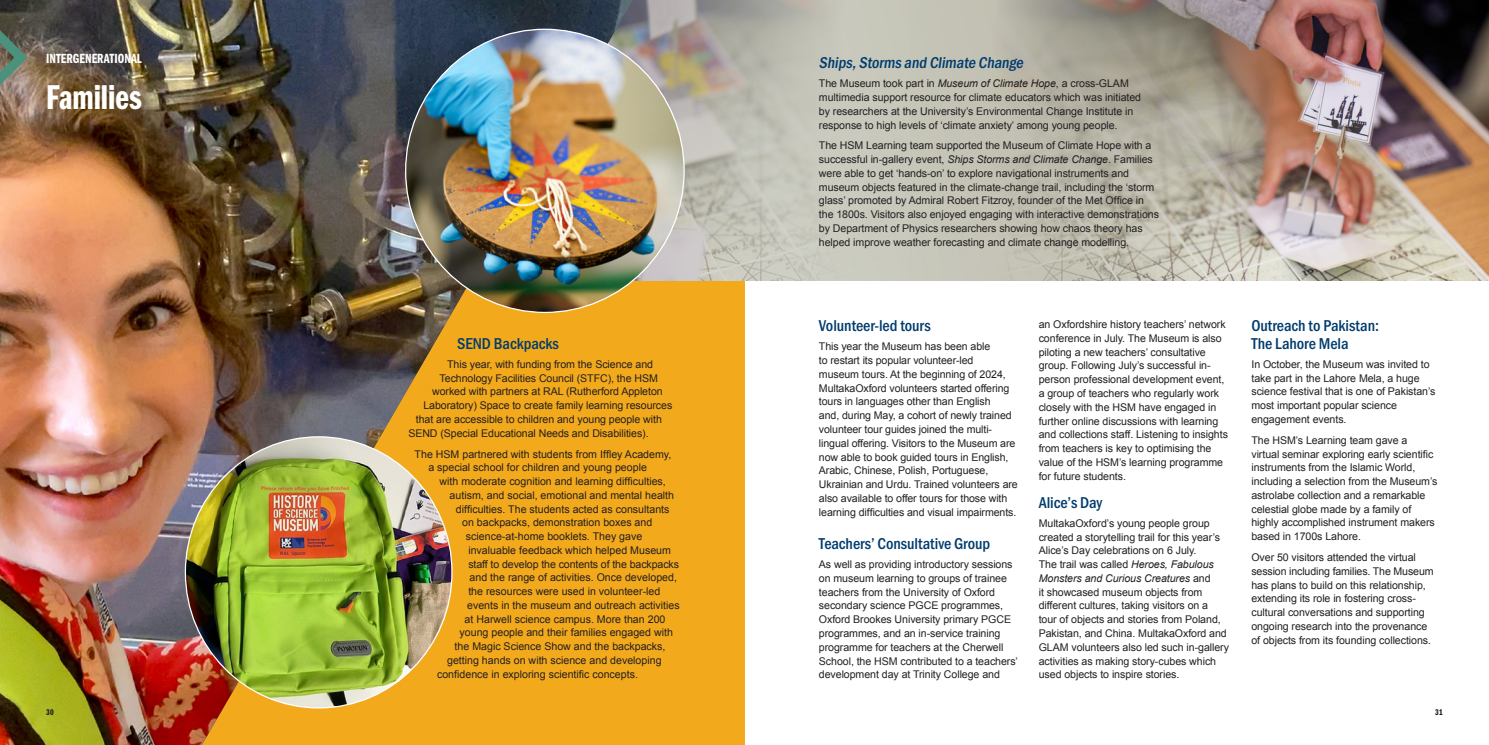
<style>
.page{position:relative;width:1489px;height:745px;background:#fff}
.page>*{position:absolute;margin:0;border:0;box-sizing:border-box;transform-origin:0 0}
.t1{font:35.62px "Franklin Gothic URW Com Dem";color:#fff}
.t2{font:500 16.25px/17.5px "Franklin Gothic URW Cond";letter-spacing:-.005em;color:#003c6e}
.t3{font:13.75px "Franklin Gothic URW Com Dem";color:#fff}
.t4{font:10.62px/13.8px "Arial";letter-spacing:-.005em;color:#231f20}
.t5{font:8.62px "Franklin Gothic LT Pro Dm Cm";color:#231f20}
.s1{font-style:italic}
</style>
<div class="page">
<img style="left:1187px;top:0;width:301px;height:281px">
<img style="left:738px;top:0;width:449px;height:281px">
<div style="left:458px;top:281px;width:286px;height:463px;background:#f3a91c"></div>
<svg style="left:633px;top:0;width:105px;height:281px;background:#b5b0a8"></svg>
<img style="left:0;top:0;width:633px;height:744px">
<img style="left:405px;top:29px;width:279px;height:283px">
<img style="left:185px;top:436px;width:267px;height:271px">
<svg style="left:0;top:30px;width:27px;height:55px"></svg>
<p class="t3" style="left:46px;top:49px;width:97px">INTERGENERATIONAL</p>
<h1 class="t1" style="left:46px;top:72px;width:97px">Families</h1>
<h2 class="t2" style="left:457px;top:333px;width:103px">SEND Backpacks</h2>
<p class="t4" style="left:447px;top:357px;width:207px">This year, with funding from the Science and</p>
<p class="t4" style="left:439px;top:371px;width:220px">Technology Facilities Council (STFC), the HSM</p>
<p class="t4" style="left:432px;top:384px;width:232px">worked with partners at RAL (Rutherford Appleton</p>
<p class="t4" style="left:423px;top:398px;width:250px">Laboratory) Space to create family learning resources</p>
<p class="t4" style="left:416px;top:412px;width:247px">that are accessible to children and young people with</p>
<p class="t4" style="left:408px;top:426px;width:242px">SEND (Special Educational Needs and Disabilities).</p>
<p class="t4" style="left:428px;top:446px;width:244px;text-indent:-14px">The HSM partnered with students from Iffley Academy, a special school for children and young people</p>
<p class="t4" style="left:439px;top:474px;width:228px">with moderate cognition and learning difficulties,</p>
<p class="t4" style="left:449px;top:488px;width:226px">autism, and social, emotional and mental health</p>
<p class="t4" style="left:456px;top:501px;width:215px">difficulties. The students acted as consultants</p>
<p class="t4" style="left:462px;top:515px;width:192px">on backpacks, demonstration boxes and</p>
<p class="t4" style="left:466px;top:529px;width:178px">science-at-home booklets. They gave</p>
<p class="t4" style="left:468px;top:543px;width:204px">invaluable feedback which helped Museum</p>
<p class="t4" style="left:468px;top:556px;width:212px">staff to develop the contents of the backpacks</p>
<p class="t4" style="left:469px;top:570px;width:209px">and the range of activities. Once developed,</p>
<p class="t4" style="left:468px;top:584px;width:193px">the resources were used in volunteer-led</p>
<p class="t4" style="left:467px;top:598px;width:214px">events in the museum and outreach activities</p>
<p class="t4" style="left:464px;top:611px;width:202px">at Harwell science campus. More than 200</p>
<p class="t4" style="left:459px;top:625px;width:215px">young people and their families engaged with</p>
<p class="t4" style="left:454px;top:639px;width:212px">the Magic Science Show and the backpacks,</p>
<p class="t4" style="left:447px;top:653px;width:216px">getting hands on with science and developing</p>
<p class="t4" style="left:437px;top:666px;width:202px">confidence in exploring scientific concepts.</p>
<h2 class="t2" style="left:819px;top:53px;width:208px">Ships,Storms and Climate Change</h2>
<p class="t4" style="left:819px;top:77px;width:324px">The Museum took part in <span class="s1">Museum of Climate Hope</span>, a cross-GLAM multimedia support resource for climate educators which was initiated by researchers at the University’s Environmental Change Institute in response to high levels of ‘climate anxiety’ among young people.</p>
<p class="t4" style="left:819px;top:139px;width:341px">The HSM Learning team supported the Museum of Climate Hope with a successful in-gallery event, <span class="s1">Ships Storms and Climate Change</span>. Families were able to get ‘hands-on’ to explore navigational instruments and museum objects featured in the climate-change trail, including the ‘storm glass’ promoted by Admiral Robert Fitzroy, founder of the Met Office in the 1800s. Visitors also enjoyed engaging with interactive demonstrations by Department of Physics researchers showing how chaos theory has helped improve weather forecasting and climate change modelling.</p>
<h2 class="t2" style="left:819px;top:316px;width:113px">Volunteer-led tours</h2>
<p class="t4" style="left:819px;top:339px;width:200px">This year the Museum has been able<br>to restart its popular volunteer-led<br>museum tours. At the beginning of 2024, MultakaOxford volunteers started offering tours in languages other than English<br>and, during May, a cohort of newly trained volunteer tour guides joined the multi&shy;lingual offering. Visitors to the Museum are now able to book guided tours in English, Arabic, Chinese, Polish, Portuguese, Ukrainian and Urdu. Trained volunteers are also available to offer tours for those with learning difficulties and visual impairments.</p>
<h2 class="t2" style="left:819px;top:533px;width:173px">Teachers’ Consultative Group</h2>
<p class="t4" style="left:819px;top:557px;width:200px">As well as providing introductory sessions on museum learning to groups of trainee teachers from the University of Oxford secondary science PGCE programmes, Oxford Brookes University primary PGCE programmes, and an in-service training programme for teachers at the Cherwell School, the HSM contributed to a teachers’ development day at Trinity College and</p>
<p class="t4" style="left:1038px;top:317px;width:191px">an Oxfordshire history teachers’ network conference in July. The Museum is also piloting a new teachers’ consultative group. Following July’s successful in&shy;person professional development event, a group of teachers who regularly work closely with the HSM have engaged in further online discussions with learning and collections staff. Listening to insights from teachers is key to optimising the value of the HSM’s learning programme for future students.</p>
<h2 class="t2" style="left:1038px;top:492px;width:65px">Alice’s Day</h2>
<p class="t4" style="left:1038px;top:516px;width:192px">MultakaOxford’s young people group created a storytelling trail for this year’s Alice’s Day celebrations on 6 July.<br>The trail was called <span class="s1">Heroes, Fabulous Monsters and Curious Creatures</span> and<br>it showcased museum objects from different cultures, taking visitors on a<br>tour of objects and stories from Poland, Pakistan, and China. MultakaOxford and GLAM volunteers also led such in-gallery activities as making story-cubes which used objects to inspire stories.</p>
<h2 class="t2" style="left:1251px;top:316px;width:129px">Outreach to Pakistan:<br>The Lahore Mela</h2>
<p class="t4" style="left:1251px;top:357px;width:185px">In October, the Museum was invited to take part in the Lahore Mela, a huge science festival that is one of Pakistan’s most important popular science engagement events.</p>
<p class="t4" style="left:1251px;top:433px;width:187px">The HSM’s Learning team gave a virtual seminar exploring early scientific instruments from the Islamic World, including a selection from the Museum’s astrolabe collection and a remarkable celestial globe made by a family of highly accomplished instrument makers based in 1700s Lahore.</p>
<p class="t4" style="left:1251px;top:550px;width:184px">Over 50 visitors attended the virtual session including families. The Museum has plans to build on this relationship, extending its role in fostering cross&shy;cultural conversations and supporting ongoing research into the provenance of objects from its founding collections.</p>
<p class="t5" style="left:46px;top:707px;width:9px">30</p>
<p class="t5" style="left:1434px;top:707px;width:9px">31</p>
</div>
